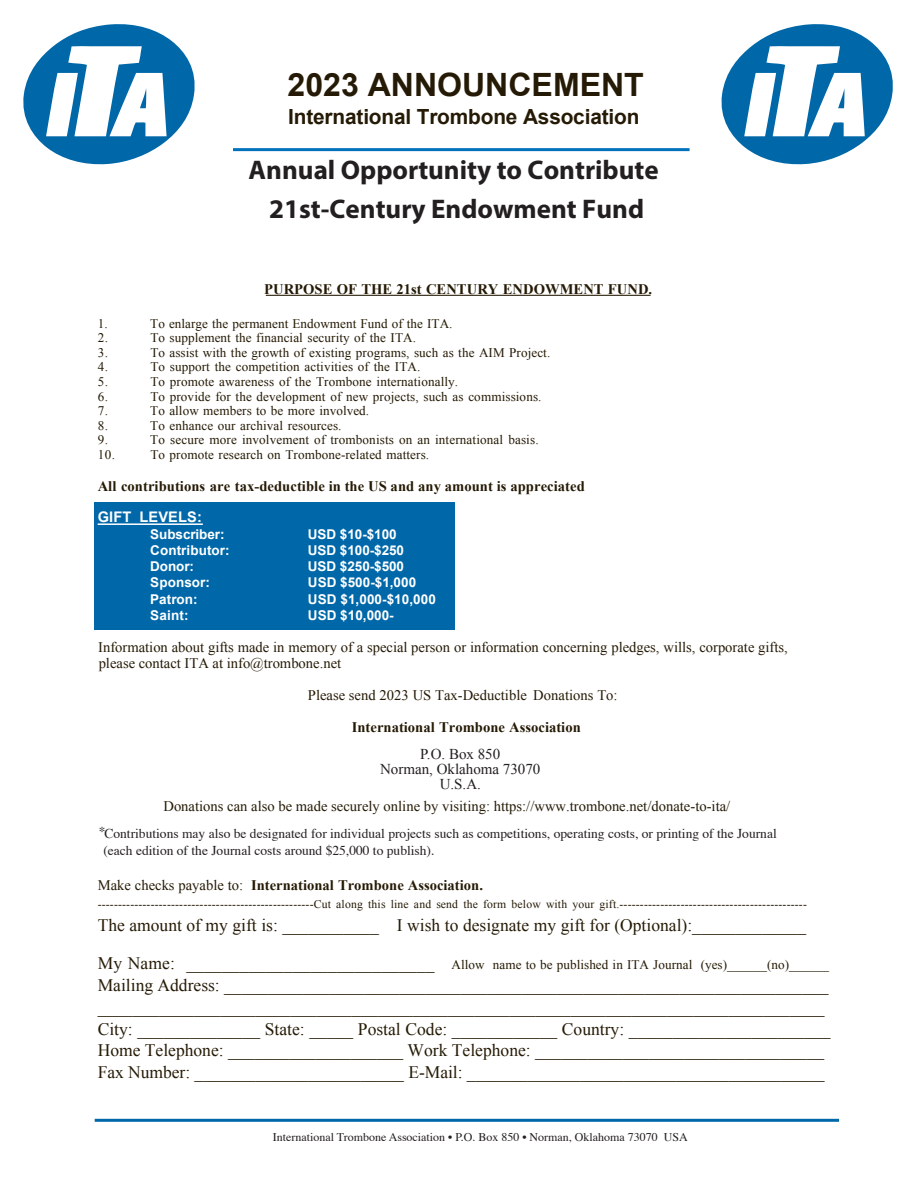
<style>
.page{position:relative;width:918px;height:1188px;background:#fff}
.page>*{position:absolute;margin:0;border:0;box-sizing:border-box;transform-origin:0 0}
.t1{font:700 32.1px "Arial";color:#251a05}
.t2{font:700 27px "Myriad Pro";color:#231f20}
.t3{font:700 20.85px "Arial";letter-spacing:-.01em;color:#251a05}
.t4{font:17.55px/21.9px "Times New Roman";color:#251a05}
.t5{font:15px/15px "Times New Roman";color:#231f20;text-align:center}
.t6{font:14.55px/16px "Times New Roman";color:#251a05}
.t7{font:700 14.55px "Times New Roman";letter-spacing:.005em;color:#251a05}
.t8{font:700 14.55px "Arial";letter-spacing:.01em;color:#fff}
.t9{font:13.5px/17.2px "Times";color:#231f20}
.t10{font:700 13.5px "Arial";color:#fff}
.t11{font:13.2px "Times New Roman";letter-spacing:.01em;color:#251a05}
.t12{font:11.7px "Times New Roman";letter-spacing:.015em;color:#251a05}
.t13{font:11.7px "Times";color:#231f20}
.s1{font-style:inherit}
.s2{font-weight:400}
.s3{font-size:17.55px}
</style>
<div class="page">
<div style="left:94px;top:502px;width:360px;height:128px;background:#0068a9"></div>
<hr style="left:266px;top:295px;width:385px;height:1px;background:#251a05">
<hr style="left:98px;top:523px;width:105px;height:2px;background:#fff">
<hr style="left:95px;top:1119px;width:744px;height:3px;background:#0068a9">
<hr style="left:233px;top:148px;width:457px;height:3px;background:#0072bc">
<svg style="left:23px;top:24px;width:172px;height:141px"></svg>
<svg style="left:721px;top:24px;width:172px;height:141px"></svg>
<h1 class="t1" style="left:288px;top:63px;width:358px">20<span class="s1">23</span> ANNOUNCEMENT</h1>
<h3 class="t3" style="left:288px;top:102px;width:353px">International Trombone Association</h3>
<h2 class="t2" style="left:249px;top:153px;width:412px">Annual Opportunity to Contribute</h2>
<h2 class="t2" style="left:269px;top:191px;width:376px">21st-Century Endowment Fund</h2>
<p class="t7" style="left:264px;top:279px;width:390px">PURPOSE OF THE 21st CENTURY ENDOWMENT FUND.</p>
<p class="t11" style="left:98px;top:314px;width:12px">1.</p>
<p class="t11" style="left:150px;top:314px;width:304px">To enlarge the permanent Endowment Fund of the ITA.</p>
<p class="t11" style="left:98px;top:329px;width:12px">2.</p>
<p class="t11" style="left:150px;top:329px;width:267px">To supplement the financial security of the ITA.</p>
<p class="t11" style="left:98px;top:343px;width:12px">3.</p>
<p class="t11" style="left:150px;top:343px;width:401px">To assist with the growth of existing programs, such as the AIM Project.</p>
<p class="t11" style="left:98px;top:358px;width:12px">4.</p>
<p class="t11" style="left:150px;top:358px;width:272px">To support the competition activities of the ITA.</p>
<p class="t11" style="left:98px;top:373px;width:12px">5.</p>
<p class="t11" style="left:150px;top:373px;width:309px">To promote awareness of the Trombone internationally.</p>
<p class="t11" style="left:98px;top:387px;width:12px">6.</p>
<p class="t11" style="left:150px;top:387px;width:393px">To provide for the development of new projects, such as commissions.</p>
<p class="t11" style="left:98px;top:402px;width:12px">7.</p>
<p class="t11" style="left:150px;top:402px;width:220px">To allow members to be more involved.</p>
<p class="t11" style="left:98px;top:416px;width:12px">8.</p>
<p class="t11" style="left:150px;top:416px;width:193px">To enhance our archival resources.</p>
<p class="t11" style="left:98px;top:431px;width:12px">9.</p>
<p class="t11" style="left:150px;top:431px;width:390px">To secure more involvement of trombonists on an international basis.</p>
<p class="t11" style="left:98px;top:446px;width:19px">10.</p>
<p class="t11" style="left:150px;top:446px;width:280px">To promote research on Trombone-related matters.</p>
<p class="t7" style="left:98px;top:476px;width:489px">All contributions are tax-deductible in the US and any amount is appreciated</p>
<p class="t6" style="left:530px;top:478px;width:5px">.</p>
<p class="t8" style="left:98px;top:507px;width:106px">GIFT LEVELS:</p>
<p class="t10" style="left:150px;top:526px;width:76px">Subscriber:</p>
<p class="t10" style="left:308px;top:526px;width:90px">USD $10-$100</p>
<p class="t10" style="left:150px;top:542px;width:81px">Contributor:</p>
<p class="t10" style="left:308px;top:542px;width:98px">USD $100-$250</p>
<p class="t10" style="left:150px;top:558px;width:45px">Donor:</p>
<p class="t10" style="left:308px;top:558px;width:98px">USD $250-$500</p>
<p class="t10" style="left:150px;top:574px;width:61px">Sponsor:</p>
<p class="t10" style="left:308px;top:574px;width:110px">USD $500-$1,000</p>
<p class="t10" style="left:150px;top:590px;width:49px">Patron:</p>
<p class="t10" style="left:308px;top:590px;width:129px">USD $1,000-$10,000</p>
<p class="t10" style="left:150px;top:606px;width:40px">Saint:</p>
<p class="t10" style="left:308px;top:606px;width:87px">USD $10,000-</p>
<p class="t6" style="left:98px;top:639px;width:691px">Information about gifts made in memory of a special person or information concerning pledges, wills, corporate gifts, please contac<span class="s1">t ITA at info</span>@<span class="s1">trombone.net</span></p>
<p class="t6" style="left:308px;top:687px;width:311px">Please send 20<span class="s1">23</span> US Tax-Deductible Donations To:</p>
<p class="t7" style="left:352px;top:717px;width:231px">International Trombone Association</p>
<p class="t5" style="left:380px;top:746px;width:162px">P.O. Box 850<br>Norman, Oklahoma 73070<br>U.S.A.</p>
<p class="t6" style="left:163px;top:798px;width:568px">Donations can also be made securely online by visiting: https://www.trombone.net/donate-to-ita/</p>
<p class="t9" style="left:103px;top:826px;width:675px;text-indent:-5px">*Contributions may also be designated for individual projects such as competitions, operating costs, or printing of the Journal (each edition of the Journal costs around $2<span class="s1">5</span>,000 to publish).</p>
<p class="t7" style="left:98px;top:875px;width:387px"><span class="s2">Make checks payable to:</span> International Trombone Association.</p>
<p class="t12" style="left:98px;top:896px;width:711px">-----------------------------------------------------Cut along this line and send the form below with your gift.----------------------------------------------</p>
<h3 class="t4" style="left:98px;top:914px;width:710px">The amount of my gift is: ___________ I wish to designate my gift for <span class="s1">(Optional)</span>:_____________</h3>
<p class="t11" style="left:98px;top:956px;width:733px"><span class="s3">My Name: ____________________________</span> Allow name to be published in ITA Journal (yes)______(no)______</p>
<p class="t4" style="left:98px;top:974px;width:735px">Mailing Address: _____________________________________________________________________ ___________________________________________________________________________________ City: ______________ State: _____ Postal Code: ____________ Country: _______________________ Home Telephone: ____________________ Work Telephone: _________________________________ Fax Number: ________________________ E-Mail: _________________________________________</p>
<p class="t13" style="left:273px;top:1129px;width:416px">International Trombone Association • P.O. Box 850 • Norman, Oklahoma 73070 USA</p>
</div>
